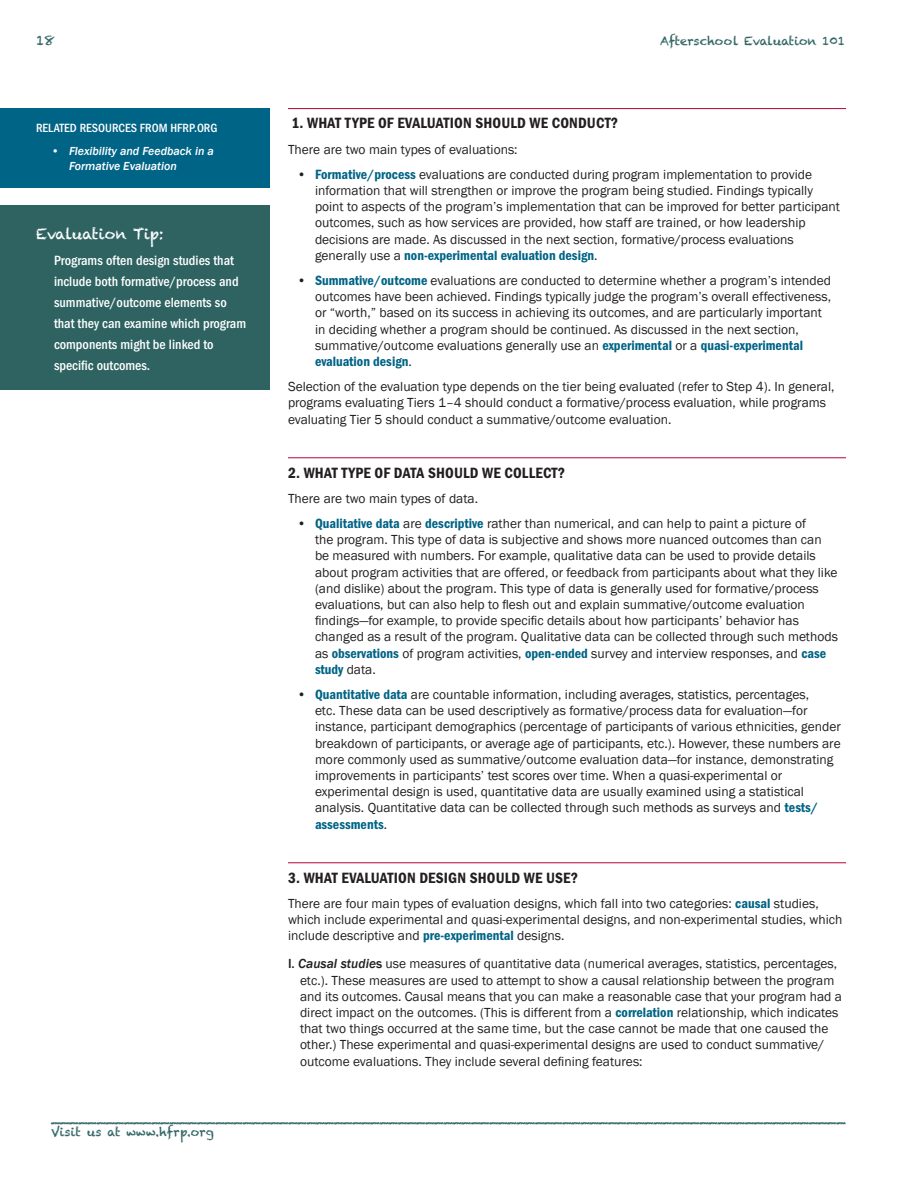
<style>
.page{position:relative;width:918px;height:1188px;background:#fff}
.page>*{position:absolute;margin:0;border:0;box-sizing:border-box;transform-origin:0 0}
.Header_2{font:15px "Franklin Gothic Demi Cond ITC";letter-spacing:.01em;color:#231f20}
.Eval_Tips{font:15px "Chalkduster";letter-spacing:-.01em;color:#fff}
.Bullets_-_Normal{font:13.5px/16.2px "Franklin Gothic";color:#231f20}
.Body_Paragraph{font:13.5px/16.2px "Franklin Gothic";color:#231f20}
.Eval_Tips_Text{font:13.5px/21px "Franklin Gothic Medi Cond ITC";color:#fff}
.t1{font:13.5px "Chalkduster";color:#2e6362}
.t2{font:12px "Chalkduster";color:#2e6362}
.Related_Resources_Te{font:italic 500 12px/14.4px "Franklin Gothic";color:#fff}
.Related_Resources_He{font:12px "Franklin Gothic Medi Cond ITC";color:#fff}
.s1{font-family:"Franklin Gothic Demi Cond ITC";color:#006486}
.s2{font-weight:500}
.s3{font-weight:500;font-style:italic}
</style>
<div class="page">
<hr style="left:288px;top:108px;width:558px;height:1px;background:#b50536">
<hr style="left:288px;top:457px;width:558px;height:1px;background:#b50536">
<hr style="left:288px;top:862px;width:558px;height:1px;background:#b50536">
<div style="left:0;top:206px;width:270px;height:184px;background:#2e6362"></div>
<div style="left:0;top:108px;width:270px;height:79px;background:#006486"></div>
<p class="t1" style="left:36px;top:32px;width:20px">18</p>
<p class="t2" style="left:660px;top:34px;width:186px">Afterschool Evaluation 101</p>
<p class="Related_Resources_He" style="left:36px;top:121px;width:183px">RELATED RESOURCES FROM HFRP.ORG</p>
<p class="Related_Resources_Te" style="left:69px;top:144px;width:147px;text-indent:-18px">• Flexibility and Feedback in a<br>Formative Evaluation</p>
<p class="Eval_Tips" style="left:36px;top:225px;width:129px">Evaluation Tip:</p>
<p class="Eval_Tips_Text" style="left:54px;top:250px;width:194px">Programs often design studies that include both formative/process and summative/outcome elements so that they can examine which program components might be linked to specific outcomes.</p>
<p class="Header_2" style="left:292px;top:115px;width:328px">1. WHAT TYPE OF EVALUATION SHOULD WE CONDUCT?</p>
<p class="Body_Paragraph" style="left:288px;top:141px;width:231px">There are two main types of evaluations:</p>
<p class="Bullets_-_Normal" style="left:315px;top:167px;width:527px;text-indent:-18px">• <span class="s1">Formative/process</span> evaluations are conducted during program implementation to provide information that will strengthen or improve the program being studied. Findings typically point to aspects of the program’s implementation that can be improved for better participant outcomes, such as how services are provided, how staff are trained, or how leadership decisions are made. As discussed in the next section, formative/process evaluations generally use a <span class="s1">non-experimental evaluation design</span>.</p>
<p class="Bullets_-_Normal" style="left:315px;top:273px;width:518px;text-indent:-18px">• <span class="s1">Summative/outcome</span> evaluations are conducted to determine whether a program’s intended outcomes have been achieved. Findings typically judge the program’s overall effectiveness, or “worth,” based on its success in achieving its outcomes, and are particularly important in deciding whether a program should be continued. As discussed in the next section, summative/outcome evaluations generally use an <span class="s1">experimental</span> or a <span class="s1">quasi-experimental evaluation design</span>.</p>
<p class="Body_Paragraph" style="left:288px;top:379px;width:548px">Selection of the evaluation type depends on the tier being evaluated (refer to Step 4). In general, programs evaluating Tiers 1–4 should conduct a formative/process evaluation, while programs evaluating Tier 5 should conduct a summative/outcome evaluation.</p>
<p class="Header_2" style="left:288px;top:464px;width:279px">2. WHAT TYPE OF DATA SHOULD WE COLLECT?</p>
<p class="Body_Paragraph" style="left:288px;top:491px;width:192px">There are two main types of data.</p>
<p class="Bullets_-_Normal" style="left:315px;top:516px;width:524px;text-indent:-18px">• <span class="s1">Qualitative data</span> are <span class="s1">descriptive</span> rather than numerical, and can help to paint a picture of<br>the program. This type of data is subjective and shows more nuanced outcomes than can be measured with numbers. For example, qualitative data can be used to provide details about program activities that are offered, or feedback from participants about what they like (and dislike) about the program. This type of data is generally used for formative/process evaluations, but can also help to flesh out and explain summative/outcome evaluation findings—for example, to provide specific details about how participants’ behavior has changed as a result of the program. Qualitative data can be collected through such methods as <span class="s1">observations</span> of program activities, <span class="s1">open-ended</span> survey and interview responses, and <span class="s1">case study</span> data.</p>
<p class="Bullets_-_Normal" style="left:315px;top:687px;width:527px;text-indent:-18px">• <span class="s1">Quantitative data</span> are countable information, including averages, statistics, percentages,<br>etc. These data can be used descriptively as formative/process data for evaluation—for instance, participant demographics (percentage of participants of various ethnicities, gender breakdown of participants, or average age of participants, etc.). However, these numbers are more commonly used as summative/outcome evaluation data—for instance, demonstrating improvements in participants’ test scores over time. When a quasi-experimental or experimental design is used, quantitative data are usually examined using a statistical analysis. Quantitative data can be collected through such methods as surveys and <span class="s1">tests/ assessments</span>.</p>
<p class="Header_2" style="left:288px;top:869px;width:292px">3. WHAT EVALUATION DESIGN SHOULD WE USE?</p>
<p class="Body_Paragraph" style="left:288px;top:896px;width:556px">There are four main types of evaluation designs, which fall into two categories: <span class="s1">causal</span> studies, which include experimental and quasi-experimental designs, and non-experimental studies, which include descriptive and <span class="s1">pre-experimental</span> designs.</p>
<p class="Body_Paragraph" style="left:300px;top:956px;width:544px;text-indent:-12px"><span class="s2">I.</span> <span class="s3">Causal studie</span><span class="s2">s</span> use measures of quantitative data (numerical averages, statistics, percentages, etc.). These measures are used to attempt to show a causal relationship between the program and its outcomes. Causal means that you can make a reasonable case that your program had a direct impact on the outcomes. (This is different from a <span class="s1">correlation</span> relationship, which indicates that two things occurred at the same time, but the case cannot be made that one caused the other.) These experimental and quasi-experimental designs are used to conduct summative/ outcome evaluations. They include several defining features:</p>
<p class="t1" style="left:51px;top:1109px;width:796px">_______________________________________________________________________________________</p>
<p class="t2" style="left:51px;top:1125px;width:164px">Visit us at www.hfrp.org</p>
</div>
